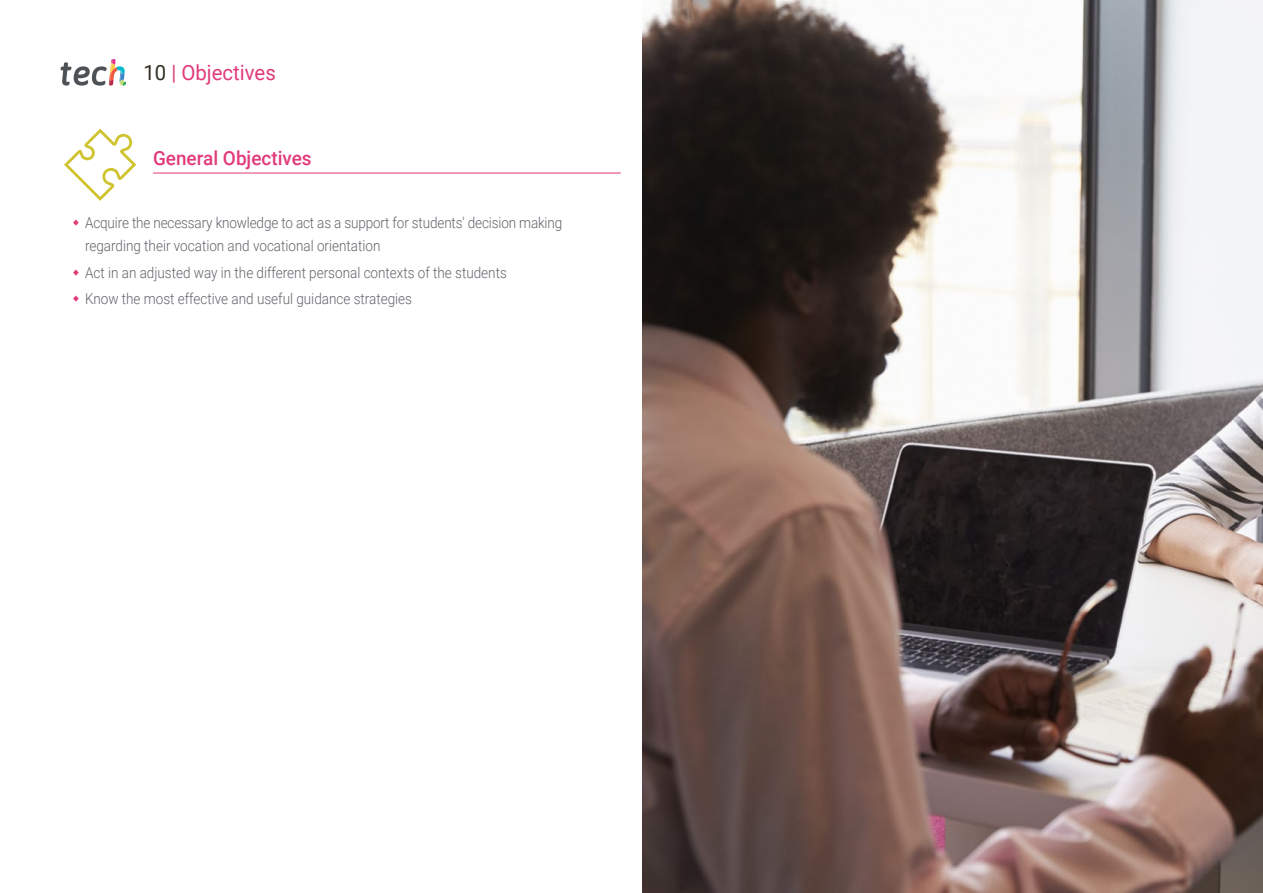
<style>
.page{position:relative;width:1263px;height:893px;background:#fff}
.page>*{position:absolute;margin:0;border:0;box-sizing:border-box;transform-origin:0 0}
.t1{font:21px "Roboto";color:#e23a79}
.t2{font:500 19.5px "Roboto";color:#e23a79}
.t3{font:300 15px/22.5px "Roboto";color:#61646a;scale:.9 1}
.s1{color:#312e20}
</style>
<div class="page">
<hr style="left:153px;top:173px;width:468px;height:1px;background:#e23a79">
<svg style="left:64px;top:129px;width:72px;height:72px"></svg>
<img style="left:642px;top:0;width:621px;height:893px">
<svg style="left:61px;top:59px;width:65px;height:27px"></svg>
<h1 class="t1" style="left:144px;top:57px;width:134px"><span class="s1">10</span> | Objectives</h1>
<h2 class="t2" style="left:153px;top:144px;width:160px">General Objectives</h2>
<p class="t3" style="left:85px;top:211px;width:532px">Acquire the necessary knowledge to act as a support for students' decision making regarding their vocation and vocational orientation</p>
<p class="t3" style="left:85px;top:258px;width:470px;line-height:26.7px">Act in an adjusted way in the different personal contexts of the students<br>Know the most effective and useful guidance strategies</p>
</div>
